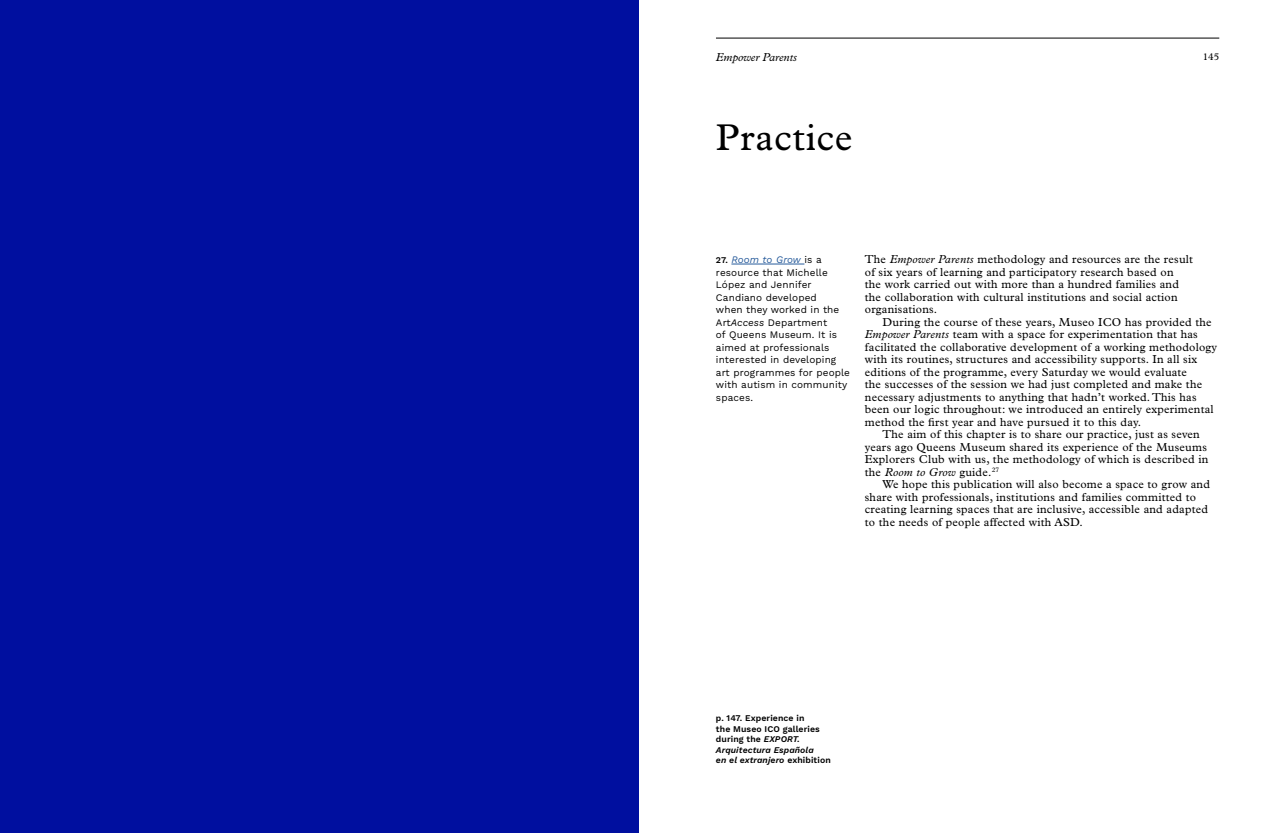
<style>
.page{position:relative;width:1276px;height:833px;background:#fff}
.page>*{position:absolute;margin:0;border:0;box-sizing:border-box;transform-origin:0 0}
.t1{font:37.5px "Plantin Std";letter-spacing:.02em;color:#000}
.t2{font:11.5px/12.5px "Plantin Std";letter-spacing:.02em;color:#000}
.t3{font:italic 11.5px "Plantin Std";letter-spacing:.02em;color:#000}
.t4{font:italic 11.5px "Plantin Std";color:#000}
.t5{font:10px/12.5px "Work Sans";letter-spacing:.01em;color:#000}
.t6{font:10px "Plantin Std";color:#000}
.t7{font:600 8.75px/10.5px "Work Sans";letter-spacing:.01em;color:#000}
.s1{font-weight:600;font-size:8.75px}
.s2{font-style:italic;color:#275b9b}
.s3{font-style:italic}
.s4{font-style:normal}
</style>
<div class="page">
<div style="left:0;top:0;width:638px;height:833px;background:#000f9f"></div>
<hr style="left:716px;top:38px;width:503px;height:1px;background:#000">
<hr style="left:731px;top:264px;width:73px;height:1px;background:#275b9b">
<p class="t4" style="left:716px;top:50px;width:82px">Empower Parents</p>
<p class="t6" style="left:1202px;top:51px;width:18px">145</p>
<h1 class="t1" style="left:716px;top:116px;width:138px">Practice</h1>
<p class="t5" style="left:716px;top:253px;width:136px"><span class="s1">27.</span> <span class="s2">Room to Grow</span> is a resource that Michelle<br>López and Jennifer<br>Candiano developed<br>when they worked in the<br>Art<span class="s3">Access</span> Department<br>of Queens Museum. It is aimed at professionals interested in developing art programmes for people with autism in community spaces.</p>
<p class="t2" style="left:865px;top:253px;width:330px">The <span class="s3">Empower Parents</span> methodology and resources are the result of six years of learning and participatory research based on<br>the work carried out with more than a hundred families and the collaboration with cultural institutions and social action organisations.</p>
<p class="t2" style="left:882px;top:315px;width:330px">During the course of these years, Museo ICO has provided the</p>
<p class="t2" style="left:865px;top:328px;width:334px"><span class="s3">Empower Parents</span> team with a space for experimentation that has</p>
<p class="t2" style="left:865px;top:340px;width:354px">facilitated the collaborative development of a working methodology</p>
<p class="t2" style="left:865px;top:353px;width:334px">with its routines, structures and accessibility supports. In all six</p>
<p class="t2" style="left:865px;top:365px;width:324px">editions of the programme, every Saturday we would evaluate</p>
<p class="t2" style="left:865px;top:378px;width:339px">the successes of the session we had just completed and make the</p>
<p class="t2" style="left:865px;top:390px;width:333px">necessary adjustments to anything that hadn’t worked. This has</p>
<p class="t2" style="left:865px;top:403px;width:350px">been our logic throughout: we introduced an entirely experimental</p>
<p class="t2" style="left:865px;top:415px;width:278px">method the first year and have pursued it to this day.</p>
<p class="t2" style="left:882px;top:428px;width:319px">The aim of this chapter is to share our practice, just as seven</p>
<p class="t2" style="left:865px;top:440px;width:344px">years ago Queens Museum shared its experience of the Museums</p>
<p class="t2" style="left:865px;top:453px;width:345px">Explorers Club with us, the methodology of which is described in</p>
<p class="t3" style="left:865px;top:465px;width:136px"><span class="s4">the</span> Room to Grow <span class="s4">guide.</span><sup>27</sup></p>
<p class="t2" style="left:882px;top:478px;width:329px">We hope this publication will also become a space to grow and</p>
<p class="t2" style="left:865px;top:490px;width:333px">share with professionals, institutions and families committed to</p>
<p class="t2" style="left:865px;top:503px;width:345px">creating learning spaces that are inclusive, accessible and adapted</p>
<p class="t2" style="left:865px;top:515px;width:219px">to the needs of people affected with ASD.</p>
<p class="t7" style="left:716px;top:712px;width:116px">p. 147. Experience in<br>the Museo ICO galleries during the <span class="s3">EXPORT.<br>Arquitectura Española<br>en el extranjero</span> exhibition</p>
</div>
